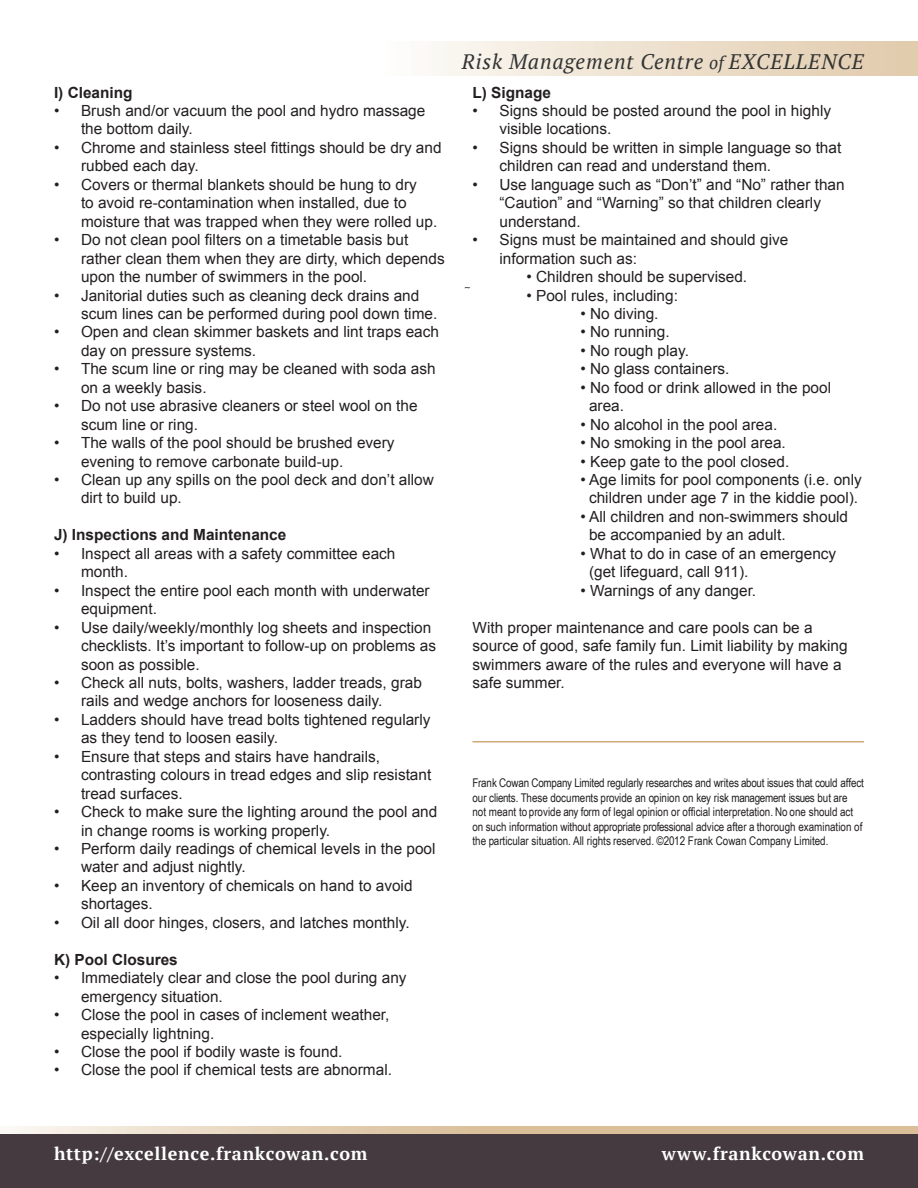
<style>
.page{position:relative;width:918px;height:1188px;background:#fff}
.page>*{position:absolute;margin:0;border:0;box-sizing:border-box;transform-origin:0 0}
.t1{font:italic 21px "PT Serif";letter-spacing:.04em;color:#323434}
.t2{font:700 18px "PT Serif";letter-spacing:.04em;color:#fff}
.t3{font:15.3px/18.5px "Arial";color:#231f20}
.t4{font:700 15.3px "Arial";color:#231f20}
.t5{font:12px/14.4px "Arial Narrow";color:#231f20}
.s1{font-size:18px}
</style>
<div class="page">
<div style="left:0;top:1134px;width:918px;height:54px;background:#453a3f"></div>
<svg style="left:12px;top:1127px;width:906px;height:7px;background:#e1ccae"></svg>
<div style="left:378px;top:42px;width:540px;height:34px;background:linear-gradient(to right,#fdfcfa,#e0c9aa)"></div>
<hr style="left:472px;top:741px;width:392px;height:1px;background:#ceaa78">
<p class="t4" style="left:54px;top:82px;width:80px">I) Cleaning</p>
<p class="t3" style="left:81px;top:102px;width:346px;text-indent:-27px">• Brush and/or vacuum the pool and hydro massage the bottom daily.</p>
<p class="t3" style="left:81px;top:139px;width:362px;text-indent:-27px">• Chrome and stainless steel fittings should be dry and rubbed each day.</p>
<p class="t3" style="left:81px;top:175px;width:358px;text-indent:-27px">• Covers or thermal blankets should be hung to dry<br>to avoid re-contamination when installed, due to moisture that was trapped when they were rolled up.</p>
<p class="t3" style="left:81px;top:231px;width:365px;text-indent:-27px">• Do not clean pool filters on a timetable basis but rather clean them when they are dirty, which depends upon the number of swimmers in the pool.</p>
<p class="t3" style="left:81px;top:286px;width:358px;text-indent:-27px">• Janitorial duties such as cleaning deck drains and scum lines can be performed during pool down time.</p>
<p class="t3" style="left:81px;top:323px;width:360px;text-indent:-27px">• Open and clean skimmer baskets and lint traps each day on pressure systems.</p>
<p class="t3" style="left:81px;top:360px;width:356px;text-indent:-27px">• The scum line or ring may be cleaned with soda ash on a weekly basis.</p>
<p class="t3" style="left:81px;top:397px;width:338px;text-indent:-27px">• Do not use abrasive cleaners or steel wool on the scum line or ring.</p>
<p class="t3" style="left:81px;top:434px;width:315px;text-indent:-27px">• The walls of the pool should be brushed every evening to remove carbonate build-up.</p>
<p class="t3" style="left:81px;top:471px;width:354px;text-indent:-27px">• Clean up any spills on the pool deck and don’t allow dirt to build up.</p>
<p class="t4" style="left:54px;top:525px;width:234px">J) Inspections and Maintenance</p>
<p class="t3" style="left:81px;top:544px;width:316px;text-indent:-27px">• Inspect all areas with a safety committee each month.</p>
<p class="t3" style="left:81px;top:581px;width:350px;text-indent:-27px">• Inspect the entire pool each month with underwater equipment.</p>
<p class="t3" style="left:81px;top:618px;width:357px;text-indent:-27px">• Use daily/weekly/monthly log sheets and inspection checklists. It’s important to follow-up on problems as soon as possible.</p>
<p class="t3" style="left:81px;top:674px;width:342px;text-indent:-27px">• Check all nuts, bolts, washers, ladder treads, grab rails and wedge anchors for looseness daily.</p>
<p class="t3" style="left:81px;top:710px;width:351px;text-indent:-27px">• Ladders should have tread bolts tightened regularly as they tend to loosen easily.</p>
<p class="t3" style="left:81px;top:747px;width:352px;text-indent:-27px">• Ensure that steps and stairs have handrails, contrasting colours in tread edges and slip resistant tread surfaces.</p>
<p class="t3" style="left:81px;top:803px;width:358px;text-indent:-27px">• Check to make sure the lighting around the pool and in change rooms is working properly.</p>
<p class="t3" style="left:81px;top:840px;width:356px;text-indent:-27px">• Perform daily readings of chemical levels in the pool water and adjust nightly.</p>
<p class="t3" style="left:81px;top:877px;width:333px;text-indent:-27px">• Keep an inventory of chemicals on hand to avoid shortages.</p>
<p class="t3" style="left:54px;top:913px;width:357px">• Oil all door hinges, closers, and latches monthly.</p>
<p class="t4" style="left:54px;top:949px;width:125px">K) Pool Closures</p>
<p class="t3" style="left:81px;top:969px;width:327px;text-indent:-27px">• Immediately clear and close the pool during any emergency situation.</p>
<p class="t3" style="left:81px;top:1006px;width:310px;text-indent:-27px">• Close the pool in cases of inclement weather, especially lightning.</p>
<p class="t3" style="left:54px;top:1043px;width:290px">• Close the pool if bodily waste is found.</p>
<p class="t3" style="left:54px;top:1061px;width:340px">• Close the pool if chemical tests are abnormal.</p>
<p class="t1" style="left:462px;top:48px;width:404px">Risk Management Centre <span class="s1">of</span> EXCELLENCE</p>
<p class="t4" style="left:472px;top:82px;width:80px">L) Signage</p>
<p class="t3" style="left:500px;top:102px;width:333px;text-indent:-27px">• Signs should be posted around the pool in highly visible locations.</p>
<p class="t3" style="left:500px;top:139px;width:343px;text-indent:-27px">• Signs should be written in simple language so that children can read and understand them.</p>
<p class="t3" style="left:500px;top:175px;width:347px;text-indent:-27px">• Use language such as “Don’t” and “No” rather than “Caution” and “Warning” so that children clearly understand.</p>
<p class="t3" style="left:500px;top:231px;width:290px;text-indent:-27px">• Signs must be maintained and should give information such as:</p>
<p class="t3" style="left:526px;top:268px;width:222px">• Children should be supervised.</p>
<p class="t3" style="left:526px;top:286px;width:153px">• Pool rules, including:</p>
<p class="t3" style="left:580px;top:305px;width:80px">• No diving.</p>
<p class="t3" style="left:580px;top:323px;width:91px">• No running.</p>
<p class="t3" style="left:580px;top:341px;width:110px">• No rough play.</p>
<p class="t3" style="left:580px;top:360px;width:150px">• No glass containers.</p>
<p class="t3" style="left:589px;top:378px;width:244px;text-indent:-9px">• No food or drink allowed in the pool area.</p>
<p class="t3" style="left:580px;top:415px;width:198px">• No alcohol in the pool area.</p>
<p class="t3" style="left:580px;top:434px;width:207px">• No smoking in the pool area.</p>
<p class="t3" style="left:580px;top:452px;width:210px">• Keep gate to the pool closed.</p>
<p class="t3" style="left:580px;top:471px;width:283px;text-align:center">• Age limits for pool components (i.e. only children under age 7 in the kiddie pool).</p>
<p class="t3" style="left:589px;top:508px;width:261px;text-indent:-9px">• All children and non-swimmers should be accompanied by an adult.</p>
<p class="t3" style="left:589px;top:544px;width:249px;text-indent:-9px">• What to do in case of an emergency (get lifeguard, call 911).</p>
<p class="t3" style="left:580px;top:581px;width:177px">• Warnings of any danger.</p>
<p class="t3" style="left:472px;top:618px;width:377px">With proper maintenance and care pools can be a source of good, safe family fun. Limit liability by making swimmers aware of the rules and everyone will have a safe summer.</p>
<p class="t5" style="left:472px;top:775px;width:393px">Frank Cowan Company Limited regularly researches and writes about issues that could affect our clients. These documents provide an opinion on key risk management issues but are not meant to provide any form of legal opinion or official interpretation. No one should act on such information without appropriate professional advice after a thorough examination of the particular situation. All rights reserved. ©2012 Frank Cowan Company Limited.</p>
<p class="t2" style="left:54px;top:1142px;width:315px">http://excellence.frankcowan.com</p>
<p class="t2" style="left:662px;top:1142px;width:204px">www.frankcowan.com</p>
</div>
